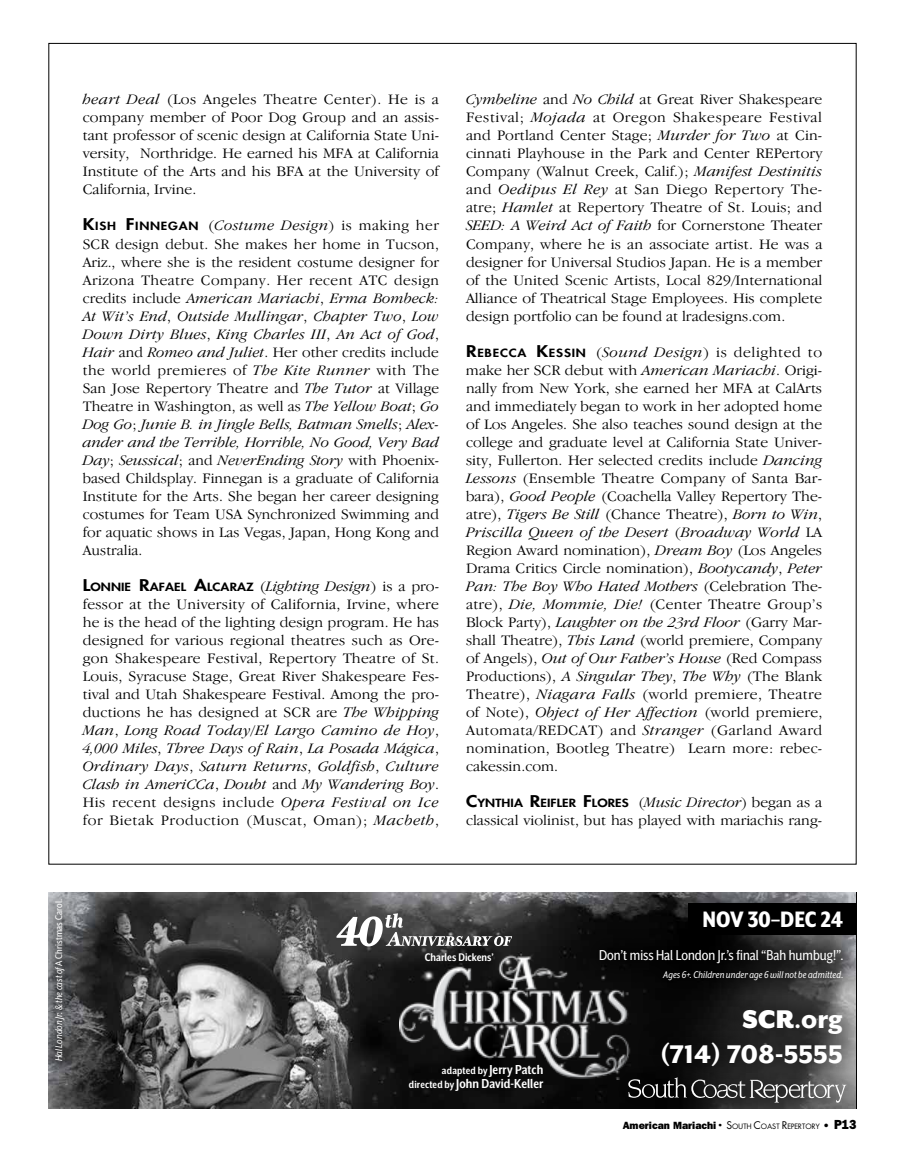
<style>
.page{position:relative;width:905px;height:1175px;background:#fff}
.page>*{position:absolute;margin:0;border:0;box-sizing:border-box;transform-origin:0 0}
.t1{font:800 29.4px/34.3px "Mr Eaves XL San OT";color:#fff;text-align:right}
.t2{font:800 25.65px "Mr Eaves XL San Nar OT";color:#fff}
.t3{font:16.5px "Mr Eaves XL San Nar OT";color:#fff}
.t4{font:300 15px/18px "Garamond IT Cby BT";color:#000;text-align:justify;scale:1.04 1}
.t5{font:300 15px/18px "Garamond IT Cby BT";color:#000;text-align:justify}
.t6{font:700 15px/13.5px "Mr Eaves XL San Nar OT";letter-spacing:.005em;color:#fff;text-align:right}
.t7{font:700 12.75px "Mr Eaves XL San Nar OT";color:#fff}
.t8{font:italic 11.25px "Mr Eaves XL San Nar OT";letter-spacing:.01em;color:#fff}
.t9{font:800 10.95px "Futura";letter-spacing:.005em;color:#000;scale:1.2 1}
.t10{font:800 10.5px "Franklin Gothic";color:#000}
.s1{font-style:italic}
.s2{font-family:"Futura";font-weight:800;font-size:15.75px}
.s3{font-family:"Futura";font-weight:800;font-size:10.95px}
.s4{font-size:15.75px}
.s5{font-family:"Garamond IT Cby BT";font-weight:300;font-size:15px}
.s6{font-family:"Garamond IT Cby BT";font-weight:300;font-style:italic;font-size:15px}
.s7{font-style:normal}
.s8{font-size:12px}
.s9{font-weight:900}
.s10{font-weight:700}
.s11{font-family:"Futura";font-weight:400}
.s12{font-family:"Futura";font-weight:400;font-size:7.35px}
.s13{font-size:13.2px}
</style>
<div class="page">
<img style="left:49px;top:892px;width:806px;height:216px">
<div style="left:688px;top:903px;width:168px;height:32px;background:#000"></div>
<div style="left:600px;top:1049px;width:256px;height:59px;background:#000;opacity:.46"></div>
<svg style="left:628px;top:1079px;width:218px;height:23px;background:#4b4b4b"></svg>
<img style="left:400px;top:952px;width:234px;height:127px">
<div style="left:634px;top:981px;width:222px;height:112px;background:#000;opacity:.46"></div>
<svg style="left:336px;top:913px;width:176px;height:33px"></svg>
<svg style="left:578px;top:927px;width:278px;height:74px;background:#1c1c1c"></svg>
<svg style="left:49px;top:892px;width:36px;height:189px;background:#616265"></svg>
<p class="t4" style="left:83px;top:90px;width:344px"><span class="s1">heart Deal</span> (Los Angeles Theatre Center). He is a company member of Poor Dog Group and an assis&shy;tant professor of scenic design at California State Uni&shy;versity, Northridge. He earned his MFA at California Institute of the Arts and his BFA at the University of California, Irvine.</p>
<p class="t5" style="left:83px;top:216px;width:358px"><span class="s2">K</span><span class="s3">ISH</span> <span class="s2">F</span><span class="s3">INNEGAN</span> (<span class="s1">Costume Design</span>) is making her SCR design debut. She makes her home in Tucson, Ariz., where she is the resident costume designer for Arizona Theatre Company. Her recent ATC design credits include <span class="s1">American Mariachi</span>, <span class="s1">Erma Bombeck:<br>At Wit’s End</span>, <span class="s1">Outside Mullingar</span>, <span class="s1">Chapter Two</span>, <span class="s1">Low Down Dirty Blues</span>, <span class="s1">King Charles III</span>, <span class="s1">An Act of God</span>, <span class="s1">Hair</span> and <span class="s1">Romeo and Juliet</span>. Her other credits include the world premieres of <span class="s1">The Kite Runner</span> with The San Jose Repertory Theatre and <span class="s1">The Tutor</span> at Village Theatre in Washington, as well as <span class="s1">The Yellow Boat</span>; <span class="s1">Go Dog Go</span>; <span class="s1">Junie B. in Jingle Bells, Batman Smells</span>; <span class="s1">Alex&shy;ander and the Terrible, Horrible, No Good, Very Bad Day</span>; <span class="s1">Seussical</span>; and <span class="s1">NeverEnding Story</span> with Phoenix&shy;based Childsplay. Finnegan is a graduate of California Institute for the Arts. She began her career designing costumes for Team USA Synchronized Swimming and for aquatic shows in Las Vegas, Japan, Hong Kong and Australia.</p>
<p class="t9" style="left:83px;top:579px;width:298px"><span class="s4">L</span>ONNIE <span class="s4">R</span>AFAEL <span class="s4">A</span>LCARAZ <span class="s5">(</span><span class="s6">Lighting Design</span><span class="s5">) is a pro-</span></p>
<p class="t4" style="left:83px;top:594px;width:344px">fessor at the University of California, Irvine, where he is the head of the lighting design program. He has designed for various regional theatres such as Ore&shy;gon Shakespeare Festival, Repertory Theatre of St.<br>Louis, Syracuse Stage, Great River Shakespeare Fes&shy;tival and Utah Shakespeare Festival. Among the pro&shy;ductions he has designed at SCR are <span class="s1">The Whipping Man</span>, <span class="s1">Long Road Today/El Largo Camino de Hoy</span>, <span class="s1">4,000 Miles</span>, <span class="s1">Three Days of Rain</span>, <span class="s1">La Posada Mágica</span>, <span class="s1">Ordinary Days</span>, <span class="s1">Saturn Returns</span>, <span class="s1">Goldfish</span>, <span class="s1">Culture Clash in AmeriCCa</span>, <span class="s1">Doubt</span> and <span class="s1">My Wandering Boy</span>.<br>His recent designs include <span class="s1">Opera Festival on Ice </span>for Bietak Production (Muscat, Oman); <span class="s1">Macbeth</span>,</p>
<p class="t4" style="left:466px;top:90px;width:344px"><span class="s1">Cymbeline</span> and <span class="s1">No Child</span> at Great River Shakespeare Festival; <span class="s1">Mojada</span> at Oregon Shakespeare Festival and Portland Center Stage; <span class="s1">Murder for Two</span> at Cin&shy;cinnati Playhouse in the Park and Center REPertory Company (Walnut Creek, Calif.); <span class="s1">Manifest Destinitis </span>and <span class="s1">Oedipus El Rey</span> at San Diego Repertory The&shy;atre; <span class="s1">Hamlet</span> at Repertory Theatre of St. Louis; and <span class="s1">SEED: A Weird Act of Faith</span> for Cornerstone Theater Company, where he is an associate artist. He was a designer for Universal Studios Japan. He is a member of the United Scenic Artists, Local 829/International Alliance of Theatrical Stage Employees. His complete design portfolio can be found at lradesigns.com.</p>
<p class="t4" style="left:466px;top:342px;width:344px"><span class="s2">R</span><span class="s3">EBECCA</span> <span class="s2">K</span><span class="s3">ESS IN</span> (<span class="s1">Sound Design</span>) is delighted to make her SCR debut with <span class="s1">American Mariachi</span>. Origi&shy;nally from New York, she earned her MFA at CalArts and immediately began to work in her adopted home of Los Angeles. She also teaches sound design at the college and graduate level at California State Univer&shy;sity, Fullerton. Her selected credits include <span class="s1">Dancing Lessons</span> (Ensemble Theatre Company of Santa Bar&shy;bara), <span class="s1">Good People</span> (Coachella Valley Repertory The&shy;atre), <span class="s1">Tigers Be Still</span> (Chance Theatre), <span class="s1">Born to Win</span>, <span class="s1">Priscilla Queen of the Desert</span> (<span class="s1">Broadway World</span> LA Region Award nomination), <span class="s1">Dream Boy</span> (Los Angeles Drama Critics Circle nomination), <span class="s1">Bootycandy</span>, <span class="s1">Peter Pan: The Boy Who Hated Mothers</span> (Celebration The&shy;atre), <span class="s1">Die, Mommie, Die!</span> (Center Theatre Group’s Block Party), <span class="s1">Laughter on the 23rd Floor</span> (Garry Mar&shy;shall Theatre), <span class="s1">This Land</span> (world premiere, Company of Angels), <span class="s1">Out of Our Father’s House</span> (Red Compass Productions), <span class="s1">A Singular They</span>, <span class="s1">The Why</span> (The Blank Theatre), <span class="s1">Niagara Falls</span> (world premiere, Theatre of Note), <span class="s1">Object of Her Affection</span> (world premiere, Automata/REDCAT) and <span class="s1">Stranger</span> (Garland Award nomination, Bootleg Theatre) Learn more: rebec&shy;cakessin.com.</p>
<p class="t9" style="left:466px;top:795px;width:298px"><span class="s4">C</span>YNTHIA <span class="s4">R</span>EIFLER <span class="s4">F</span>LORES <span class="s5">(</span><span class="s6">Music Director</span><span class="s5">) began as a</span></p>
<p class="t4" style="left:466px;top:810px;width:344px">classical violinist, but has played with mariachis rang-</p>
<p class="t8" style="left:53px;top:1061px;width:164px;rotate:-90deg">Hal London Jr. &amp; the cast of <span class="s7">A Christmas Carol.</span></p>
<p class="t7" style="left:424px;top:950px;width:70px">Charles Dickens’</p>
<p class="t6" style="left:409px;top:1062px;width:136px"><span class="s8">adapted by</span> Jerry Patch <span class="s8">directed by</span> John David-Keller</p>
<h2 class="t2" style="left:702px;top:906px;width:142px">NOV 30–DEC 24</h2>
<p class="t3" style="left:599px;top:946px;width:246px">Don’t miss Hal London Jr.’s final “Bah humbug!”.</p>
<p class="t8" style="left:663px;top:968px;width:182px">Ages 6+. Children under age 6 will not be admitted.</p>
<h1 class="t1" style="left:660px;top:1002px;width:184px"><span class="s9">SCR</span><span class="s10">.</span>org<br>(714) 708-5555</h1>
<p class="t10" style="left:622px;top:1119px;width:235px">American Mariachi <span class="s11">•</span> <span class="s11">S</span><span class="s12">OUTH</span> <span class="s11">C</span><span class="s12">OAST</span> <span class="s11">R</span><span class="s12">EPERTORY</span> • <span class="s13">P13</span></p>
</div>
